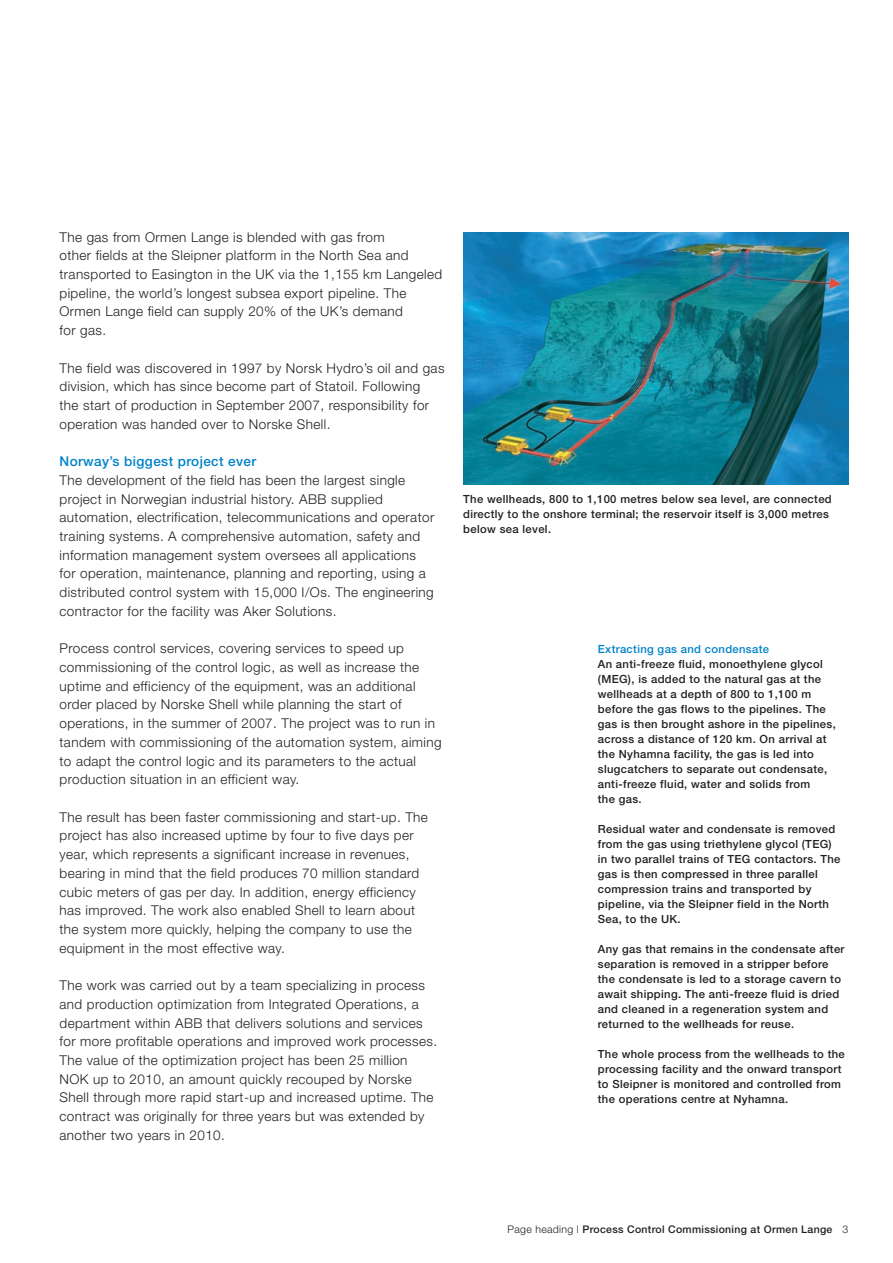
<style>
.page{position:relative;width:893px;height:1263px;background:#fff}
.page>*{position:absolute;margin:0;border:0;box-sizing:border-box;transform-origin:0 0}
.t1{font:300 13.5px/18.8px "Helvetica Neue";letter-spacing:.03em;color:#231f20}
.t2{font:500 13.5px "Helvetica Neue";letter-spacing:.03em;color:#0082c8}
.t3{font:500 11.25px/15px "Helvetica Neue";letter-spacing:.03em;color:#231f20}
.t4{font:500 11.25px "Helvetica Neue";letter-spacing:.03em;color:#0082c8}
.t5{font:500 10.5px "Helvetica Neue";letter-spacing:.03em;color:#231f20}
.s1{font-weight:300}
</style>
<div class="page">
<img style="left:463px;top:232px;width:385px;height:253px">
<p class="t1" style="left:60px;top:227px;width:384px">The gas from Ormen Lange is blended with gas from<br>other fields at the Sleipner platform in the North Sea and transported to Easington in the UK via the 1,155 km Langeled pipeline, the world’s longest subsea export pipeline. The Ormen Lange field can supply 20% of the UK’s demand<br>for gas.</p>
<p class="t1" style="left:60px;top:358px;width:386px">The field was discovered in 1997 by Norsk Hydro’s oil and gas division, which has since become part of Statoil. Following<br>the start of production in September 2007, responsibility for operation was handed over to Norske Shell.</p>
<p class="t2" style="left:60px;top:453px;width:198px">Norway’s biggest project ever</p>
<p class="t1" style="left:60px;top:470px;width:376px">The development of the field has been the largest single project in Norwegian industrial history. ABB supplied automation, electrification, telecommunications and operator training systems. A comprehensive automation, safety and information management system oversees all applications for operation, maintenance, planning and reporting, using a distributed control system with 15,000 I/Os. The engineering contractor for the facility was Aker Solutions.</p>
<p class="t1" style="left:60px;top:639px;width:384px">Process control services, covering services to speed up commissioning of the control logic, as well as increase the uptime and efficiency of the equipment, was an additional order placed by Norske Shell while planning the start of operations, in the summer of 2007. The project was to run in tandem with commissioning of the automation system, aiming to adapt the control logic and its parameters to the actual production situation in an efficient way.</p>
<p class="t1" style="left:60px;top:807px;width:370px">The result has been faster commissioning and start-up. The project has also increased uptime by four to five days per year, which represents a significant increase in revenues, bearing in mind that the field produces 70 million standard cubic meters of gas per day. In addition, energy efficiency has improved. The work also enabled Shell to learn about the system more quickly, helping the company to use the equipment in the most effective way.</p>
<p class="t1" style="left:60px;top:975px;width:379px">The work was carried out by a team specializing in process and production optimization from Integrated Operations, a department within ABB that delivers solutions and services for more profitable operations and improved work processes.<br>The value of the optimization project has been 25 million NOK up to 2010, an amount quickly recouped by Norske Shell through more rapid start-up and increased uptime. The contract was originally for three years but was extended by another two years in 2010.</p>
<p class="t3" style="left:463px;top:491px;width:370px">The wellheads, 800 to 1,100 metres below sea level, are connected directly to the onshore terminal; the reservoir itself is 3,000 metres below sea level.</p>
<p class="t4" style="left:598px;top:642px;width:173px">Extracting gas and condensate</p>
<p class="t3" style="left:598px;top:656px;width:239px">An anti-freeze fluid, monoethylene glycol (MEG), is added to the natural gas at the wellheads at a depth of 800 to 1,100 m before the gas flows to the pipelines. The gas is then brought ashore in the pipelines, across a distance of 120 km. On arrival at the Nyhamna facility, the gas is led into slugcatchers to separate out condensate, anti-freeze fluid, water and solids from<br>the gas.</p>
<p class="t3" style="left:598px;top:821px;width:244px">Residual water and condensate is removed from the gas using triethylene glycol (TEG) in two parallel trains of TEG contactors. The gas is then compressed in three parallel compression trains and transported by pipeline, via the Sleipner field in the North Sea, to the UK.</p>
<p class="t3" style="left:598px;top:941px;width:248px">Any gas that remains in the condensate after separation is removed in a stripper before the condensate is led to a storage cavern to await shipping. The anti-freeze fluid is dried and cleaned in a regeneration system and returned to the wellheads for reuse.</p>
<p class="t3" style="left:598px;top:1046px;width:248px">The whole process from the wellheads to the processing facility and the onward transport to Sleipner is monitored and controlled from the operations centre at Nyhamna.</p>
<p class="t5" style="left:508px;top:1223px;width:342px"><span class="s1">Page heading l</span> Process Control Commissioning at Ormen Lange <span class="s1">3</span></p>
</div>
